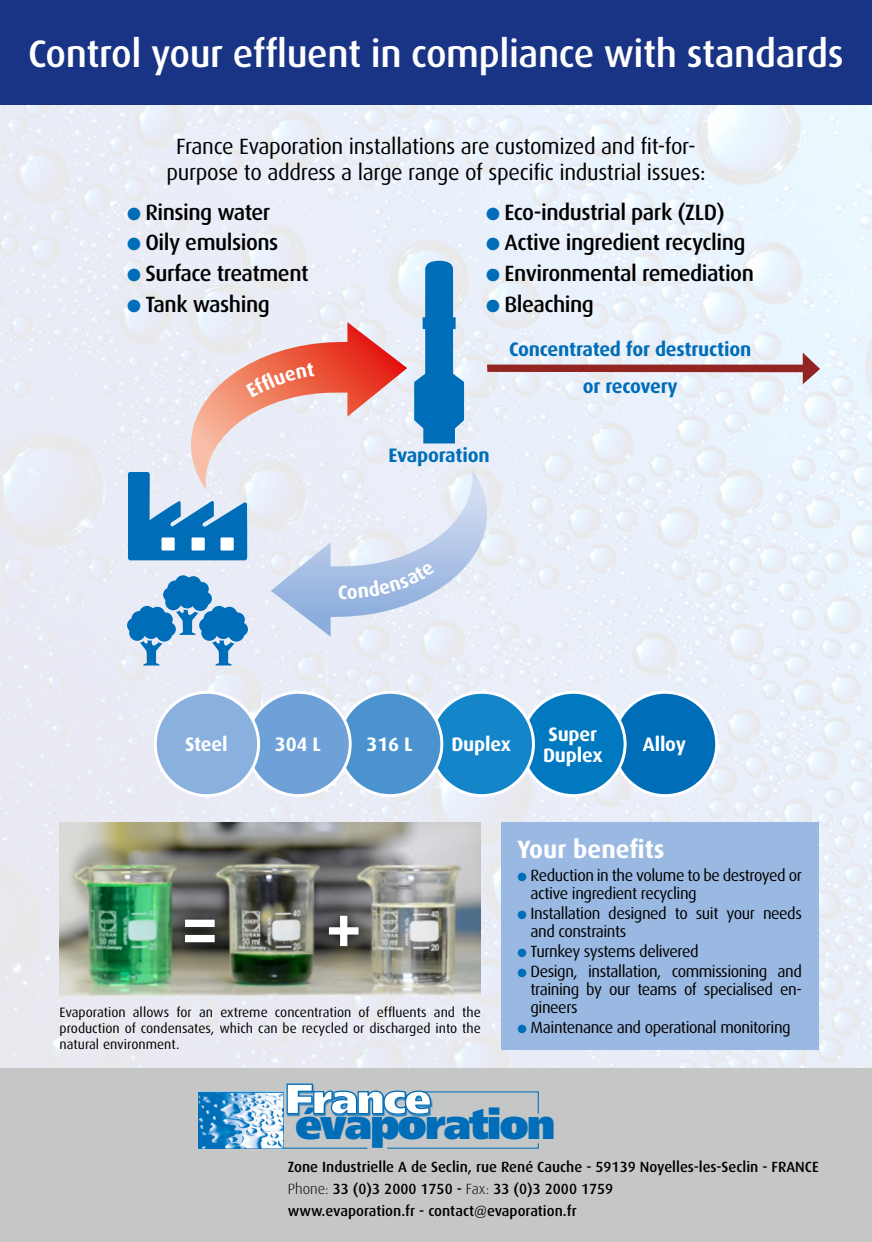
<style>
.page{position:relative;width:872px;height:1242px;background:#fff}
.page>*{position:absolute;margin:0;border:0;box-sizing:border-box;transform-origin:0 0}
.t1{font:700 73.05px "Dax";color:#fff}
.t2{font:900 42px "Frutiger LT Std";letter-spacing:-.045em;color:#006db8}
.t3{font:900 42px "Frutiger LT Std";letter-spacing:-.045em;color:#fff}
.t4{font:500 38.4px "Dax";letter-spacing:-.01em;color:#fff}
.t5{font:700 25.05px "Dax";color:#fff}
.t6{font:500 22.05px "Dax";letter-spacing:-.02em;color:#000}
.t7{font:22.05px/26.5px "Dax";letter-spacing:-.015em;color:#000;text-align:center}
.t8{font:700 19.5px/36.9px "Dax";letter-spacing:-.01em;color:#006db8;text-align:center}
.t9{font:700 19.5px/21.3px "Dax";letter-spacing:-.01em;color:#fff}
.t10{font:16.2px/18px "Dax";letter-spacing:-.03em;color:#000}
.t11{font:500 14.7px/21.9px "Dax";color:#000}
.t12{font:13.65px/16.4px "Dax";color:#000;text-align:justify}
.s1{color:#006db8}
.s2{font-weight:300}
</style>
<div class="page">
<img style="left:0;top:105px;width:872px;height:963px">
<div style="left:0;top:0;width:872px;height:105px;background:#1a3485"></div>
<div style="left:613px;top:692px;width:103px;height:103px;background:#006db8;border-radius:50%"></div>
<div style="left:612px;top:691px;width:106px;height:106px;border:3px solid #fff;border-radius:50%"></div>
<div style="left:522px;top:692px;width:103px;height:103px;background:#0079c0;border-radius:50%"></div>
<div style="left:520px;top:691px;width:106px;height:106px;border:3px solid #fff;border-radius:50%"></div>
<div style="left:430px;top:692px;width:103px;height:103px;background:#1485c8;border-radius:50%"></div>
<div style="left:429px;top:691px;width:106px;height:106px;border:3px solid #fff;border-radius:50%"></div>
<div style="left:338px;top:692px;width:104px;height:103px;background:#4a93cf;border-radius:50%"></div>
<div style="left:337px;top:691px;width:106px;height:106px;border:3px solid #fff;border-radius:50%"></div>
<div style="left:247px;top:692px;width:103px;height:103px;background:#6da1d7;border-radius:50%"></div>
<div style="left:245px;top:691px;width:107px;height:106px;border:3px solid #fff;border-radius:50%"></div>
<div style="left:155px;top:692px;width:103px;height:103px;background:#89b0de;border-radius:50%"></div>
<div style="left:154px;top:691px;width:106px;height:106px;border:3px solid #fff;border-radius:50%"></div>
<img style="left:60px;top:822px;width:421px;height:174px">
<div style="left:501px;top:822px;width:317px;height:227px;background:#9ab9e2"></div>
<div style="left:315px;top:902px;width:57px;height:57px;background:#000;opacity:.75"></div>
<div style="left:172px;top:906px;width:56px;height:50px;background:#000;opacity:.75"></div>
<div style="left:0;top:1068px;width:872px;height:174px;background:#c5c6c6"></div>
<img style="left:198px;top:1091px;width:86px;height:57px">
<div style="left:287px;top:1084px;width:146px;height:33px;background:#006db8;opacity:.75"></div>
<svg style="left:286px;top:1083px;width:253px;height:32px"></svg>
<svg style="left:387px;top:1143px;width:152px;height:6px"></svg>
<hr style="left:284px;top:1147px;width:83px;height:1px;background:#006db8">
<svg style="left:127px;top:261px;width:693px;height:404px;background:#d8deea"></svg>
<h3 class="t4" style="left:28px;top:32px;width:817px">Control your effluent in compliance with standards</h3>
<h3 class="t7" style="left:166px;top:133px;width:540px">France Evaporation installations are customized and fit-for&shy;purpose to address a large range of specific industrial issues:</h3>
<h3 class="t6" style="left:127px;top:200px;width:145px"><span class="s1">●</span> Rinsing water</h3>
<h3 class="t6" style="left:127px;top:230px;width:153px"><span class="s1">●</span> Oily emulsions</h3>
<h3 class="t6" style="left:127px;top:261px;width:183px"><span class="s1">●</span> Surface treatment</h3>
<h3 class="t6" style="left:127px;top:292px;width:144px"><span class="s1">●</span> Tank washing</h3>
<h3 class="t6" style="left:486px;top:200px;width:240px"><span class="s1">●</span> Eco-industrial park (ZLD)</h3>
<h3 class="t6" style="left:486px;top:230px;width:261px"><span class="s1">●</span> Active ingredient recycling</h3>
<h3 class="t6" style="left:486px;top:261px;width:269px"><span class="s1">●</span> Environmental remediation</h3>
<h3 class="t6" style="left:486px;top:292px;width:109px"><span class="s1">●</span> Bleaching</h3>
<p class="t8" style="left:388px;top:437px;width:103px">Evaporation</p>
<p class="t8" style="left:509px;top:331px;width:244px">Concentrated for destruction or recovery</p>
<p class="t9" style="left:185px;top:734px;width:44px">Steel</p>
<p class="t9" style="left:275px;top:734px;width:48px">304 L</p>
<p class="t9" style="left:366px;top:734px;width:48px">316 L</p>
<p class="t9" style="left:451px;top:734px;width:61px">Duplex</p>
<p class="t9" style="left:543px;top:723px;width:61px">Super<br>Duplex</p>
<p class="t9" style="left:643px;top:734px;width:45px">Alloy</p>
<h1 class="t1" style="left:179px;top:888px;width:43px">=</h1>
<h1 class="t1" style="left:323px;top:888px;width:43px">+</h1>
<p class="t12" style="left:60px;top:1003px;width:423px">Evaporation allows for an extreme concentration of effluents and the production of condensates, which can be recycled or discharged into the natural environment.</p>
<h3 class="t5" style="left:517px;top:835px;width:149px">Your benefits</h3>
<p class="t10" style="left:530px;top:866px;width:273px;text-indent:-13px"><span class="s1">●</span> Reduction in the volume to be destroyed or active ingredient recycling</p>
<p class="t10" style="left:530px;top:904px;width:273px;text-indent:-13px"><span class="s1">●</span> Installation designed to suit your needs and constraints</p>
<p class="t10" style="left:517px;top:942px;width:183px"><span class="s1">●</span> Turnkey systems delivered</p>
<p class="t10" style="left:530px;top:962px;width:273px;text-align:justify;text-indent:-13px"><span class="s1">●</span> Design, installation, commissioning and training by our teams of specialised en&shy;gineers</p>
<p class="t10" style="left:517px;top:1018px;width:275px"><span class="s1">●</span> Maintenance and operational monitoring</p>
<h2 class="t3" style="left:285px;top:1073px;width:147px">France</h2>
<h2 class="t2" style="left:295px;top:1098px;width:261px">évaporation</h2>
<p class="t11" style="left:288px;top:1156px;width:532px">Zone Industrielle A de Seclin, rue René Cauche - 59139 Noyelles-les-Seclin - FRANCE<br><span class="s2">Phone:</span> 33 (0)3 2000 1750 - <span class="s2">Fax:</span> 33 (0)3 2000 1759<br>www.evaporation.fr - contact@evaporation.fr</p>
</div>
